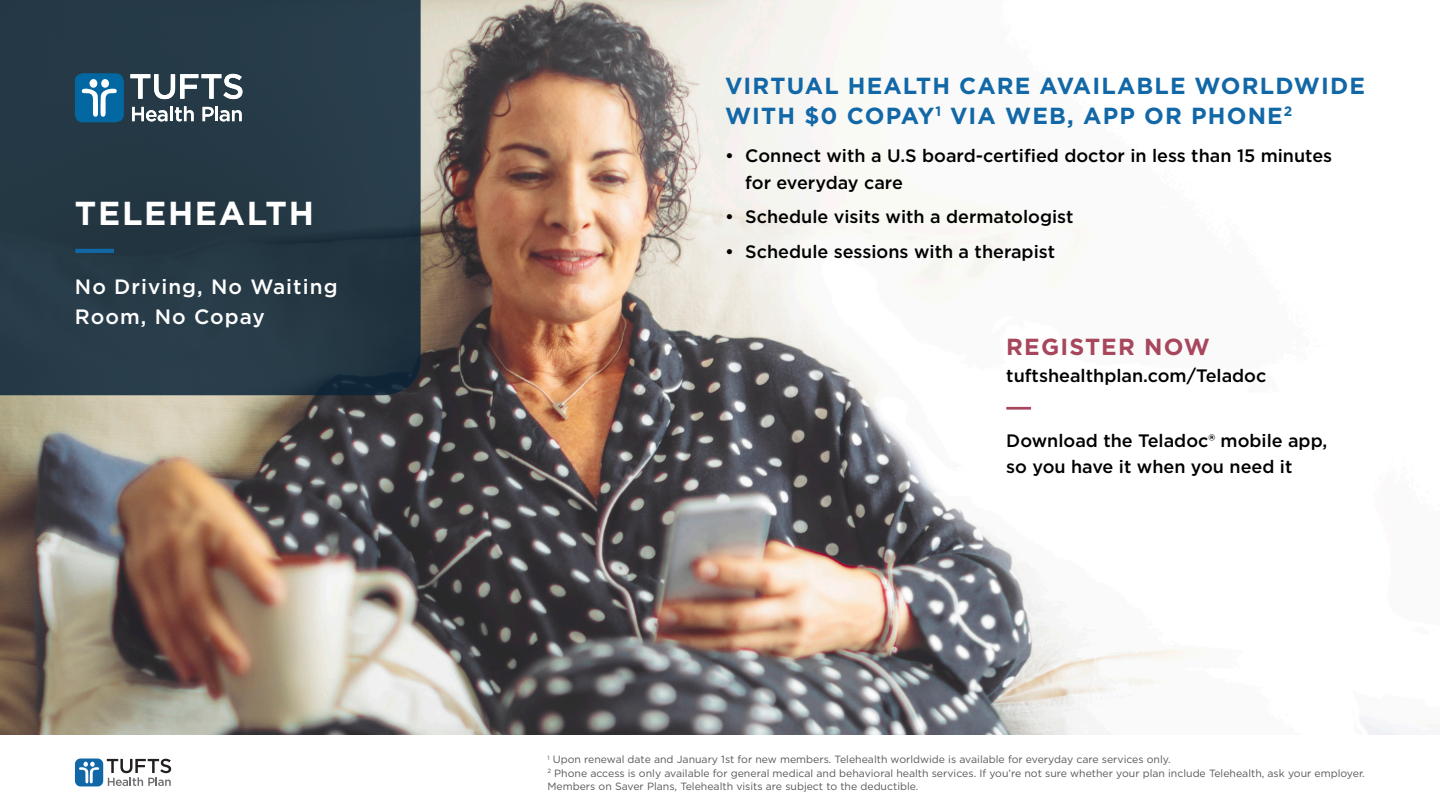
<style>
.page{position:relative;width:1440px;height:810px;background:#fff}
.page>*{position:absolute;margin:0;border:0;box-sizing:border-box;transform-origin:0 0}
.Book_18_24_light_blu{font:700 33.15px "Gotham";letter-spacing:.05em;color:#fff}
.t1{font:700 23.25px/30px "Gotham";letter-spacing:.05em;color:#1268a7}
.t2{font:700 23.25px "Gotham";letter-spacing:.05em;color:#a8465d}
.Book_18_24_light_blu-2{font:500 20.77px/30.5px "Gotham";letter-spacing:.05em;color:#fff}
.t3{font:500 18px/26.9px "Gotham";color:#000}
.t4{font:10.5px "Gotham";color:#58585b}
</style>
<div class="page">
<img style="left:0;top:0;width:1421px;height:735px">
<div style="left:0;top:0;width:421px;height:395px;background:#253a47"></div>
<hr style="left:75px;top:249px;width:39px;height:4px;background:#1268a7">
<svg style="left:130px;top:74px;width:112px;height:25px"></svg>
<svg style="left:132px;top:107px;width:35px;height:14px"></svg>
<hr style="left:170px;top:106px;width:3px;height:15px;background:#fff">
<svg style="left:175px;top:106px;width:19px;height:15px"></svg>
<svg style="left:203px;top:107px;width:11px;height:14px"></svg>
<hr style="left:215px;top:106px;width:3px;height:15px;background:#fff">
<svg style="left:220px;top:110px;width:22px;height:11px"></svg>
<div style="left:75px;top:74px;width:49px;height:48px;background:#0367a1;border-radius:8px"></div>
<div style="left:101px;top:79px;width:8px;height:9px;background:#fff;border-radius:50%"></div>
<svg style="left:82px;top:89px;width:35px;height:28px"></svg>
<div style="left:89px;top:79px;width:8px;height:9px;background:#fff;border-radius:50%"></div>
<svg style="left:107px;top:759px;width:64px;height:27px"></svg>
<div style="left:75px;top:759px;width:28px;height:27px;background:#1268a7;border-radius:6px"></div>
<svg style="left:79px;top:762px;width:20px;height:21px"></svg>
<hr style="left:1006px;top:407px;width:25px;height:3px;background:#a8465d">
<p class="Book_18_24_light_blu" style="left:75px;top:191px;width:241px">TELEHEALTH</p>
<p class="Book_18_24_light_blu-2" style="left:75px;top:271px;width:264px">No Driving, No Waiting<br>Room, No Copay</p>
<p class="t1" style="left:725px;top:70px;width:641px">VIRTUAL HEALTH CARE AVAILABLE WORLDWIDE<br>WITH $0 COPAY<sup>1</sup> VIA WEB, APP OR PHONE<sup>2</sup></p>
<p class="t3" style="left:745px;top:142px;width:589px;text-indent:-20px">• Connect with a U.S board-certified doctor in less than 15 minutes for everyday care</p>
<p class="t3" style="left:725px;top:203px;width:350px">• Schedule visits with a dermatologist</p>
<p class="t3" style="left:725px;top:238px;width:332px">• Schedule sessions with a therapist</p>
<p class="t2" style="left:1006px;top:331px;width:205px">REGISTER NOW</p>
<p class="t3" style="left:1006px;top:362px;width:262px">tuftshealthplan.com/Teladoc</p>
<p class="t3" style="left:1006px;top:426px;width:323px">Download the Teladoc® mobile app, so you have it when you need it</p>
<p class="t4" style="left:548px;top:753px;width:625px"><sup>1</sup> Upon renewal date and January 1st for new members. Telehealth worldwide is available for everyday care services only.</p>
<p class="t4" style="left:548px;top:766px;width:819px"><sup>2</sup> Phone access is only available for general medical and behavioral health services. If you’re not sure whether your plan include Telehealth, ask your employer.</p>
<p class="t4" style="left:548px;top:780px;width:373px">Members on Saver Plans, Telehealth visits are subject to the deductible.</p>
</div>
